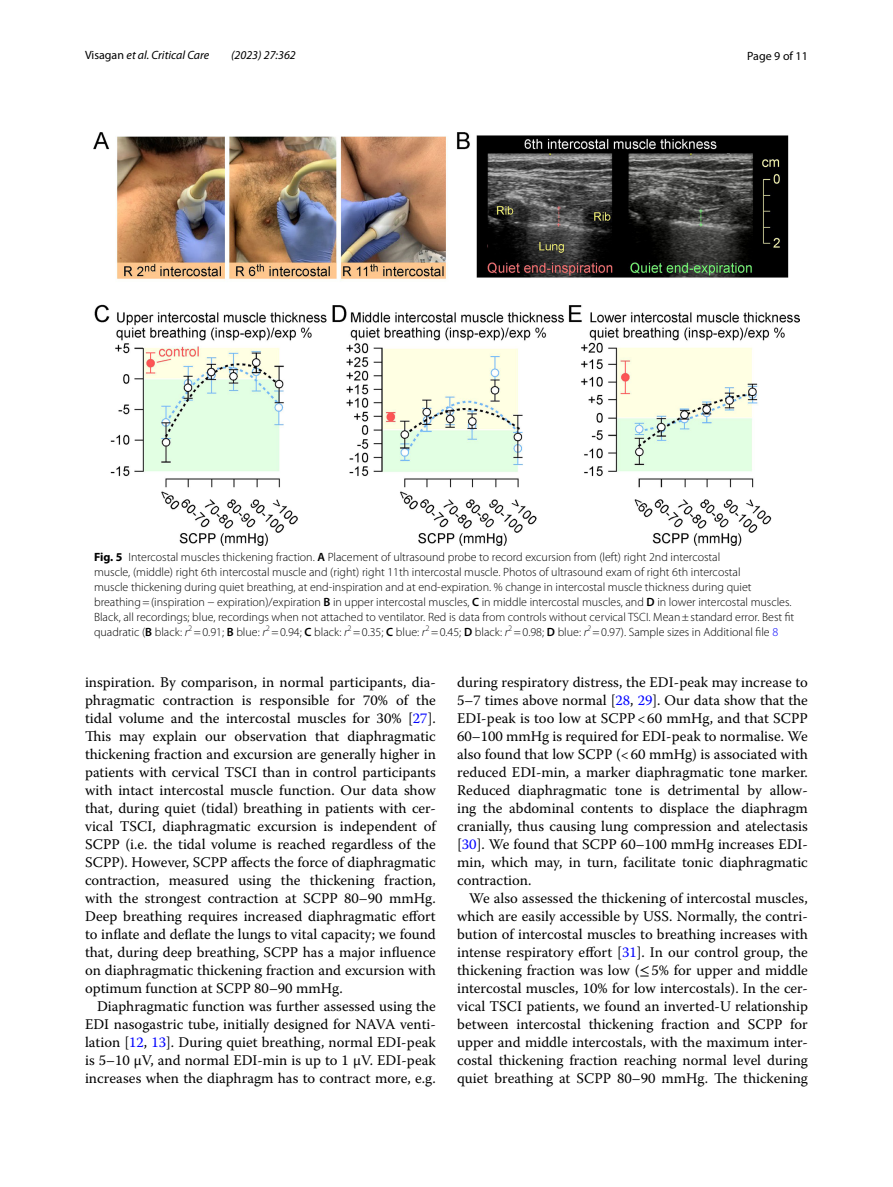
<style>
.page{position:relative;width:893px;height:1187px;background:#fff}
.page>*{position:absolute;margin:0;border:0;box-sizing:border-box;transform-origin:0 0}
.t1{font:14.7px/18px "Warnock Pro";color:#000;text-align:justify}
.t2{font:300 12px/15px "Myriad Pro";color:#000}
.t3{font:italic 12px "Myriad Pro";color:#000}
.t4{font:12px "Myriad Pro";color:#000}
.s1{font-style:normal}
.s2{font-weight:700}
.s3{font-weight:600}
.s4{font-style:italic}
.s5{color:#00f}
.s6{font-family:"STIX"}
</style>
<div class="page">
<img style="left:94px;top:133px;width:705px;height:412px">
<p class="t3" style="left:85px;top:48px;width:126px"><span class="s1">Visagan</span> et al. Critical Care</p>
<p class="t3" style="left:231px;top:48px;width:66px">(2023) 27:362</p>
<p class="t4" style="left:747px;top:48px;width:62px">Page 9 of 11</p>
<p class="t2" style="left:94px;top:549px;width:702px"><span class="s2">Fig. 5</span> Intercostal muscles thickening fraction. <span class="s3">A</span> Placement of ultrasound probe to record excursion from (left) right 2nd intercostal<br>muscle, (middle) right 6th intercostal muscle and (right) right 11th intercostal muscle. Photos of ultrasound exam of right 6th intercostal<br>muscle thickening during quiet breathing, at end-inspiration and at end-expiration. % change in intercostal muscle thickness during quiet breathing=(inspiration − expiration)/expiration <span class="s3">B</span> in upper intercostal muscles, <span class="s3">C</span> in middle intercostal muscles, and <span class="s3">D</span> in lower intercostal muscles.<br>Black, all recordings; blue, recordings when not attached to ventilator. Red is data from controls without cervical TSCI. Mean±standard error. Best fit quadratic (<span class="s3">B</span> black: <span class="s4">r</span><sup>2</sup> =0.91; <span class="s3">B</span> blue: <span class="s4">r</span><sup>2</sup> =0.94; <span class="s3">C</span> black: <span class="s4">r</span><sup>2</sup> =0.35; <span class="s3">C</span> blue: <span class="s4">r</span><sup>2</sup> =0.45; <span class="s3">D</span> black: <span class="s4">r</span><sup>2</sup> =0.98; <span class="s3">D</span> blue: <span class="s4">r</span><sup>2</sup> =0.97). Sample sizes in Additional file <span class="s5">8</span></p>
<p class="t1" style="left:85px;top:672px;width:352px">inspiration. By comparison, in normal participants, dia&shy;phragmatic contraction is responsible for 70% of the tidal volume and the intercostal muscles for 30% [<span class="s5">27</span>].<br>This may explain our observation that diaphragmatic thickening fraction and excursion are generally higher in patients with cervical TSCI than in control participants with intact intercostal muscle function. Our data show that, during quiet (tidal) breathing in patients with cer&shy;vical TSCI, diaphragmatic excursion is independent of SCPP (i.e. the tidal volume is reached regardless of the SCPP). However, SCPP affects the force of diaphragmatic contraction, measured using the thickening fraction, with the strongest contraction at SCPP 80–90 mmHg.<br>Deep breathing requires increased diaphragmatic effort to inflate and deflate the lungs to vital capacity; we found that, during deep breathing, SCPP has a major influence on diaphragmatic thickening fraction and excursion with optimum function at SCPP 80–90 mmHg.</p>
<p class="t1" style="left:85px;top:996px;width:352px;text-indent:12px">Diaphragmatic function was further assessed using the EDI nasogastric tube, initially designed for NAVA venti&shy;lation [<span class="s5">12</span>, <span class="s5">13</span>]. During quiet breathing, normal EDI-peak is 5–10 μV, and normal EDI-min is up to 1 μV. EDI-peak increases when the diaphragm has to contract more, e.g.</p>
<p class="t1" style="left:457px;top:672px;width:352px">during respiratory distress, the EDI-peak may increase to 5–7 times above normal [<span class="s5">28</span>, <span class="s5">29</span>]. Our data show that the EDI-peak is too low at SCPP&lt;60 mmHg, and that SCPP 60–100 mmHg is required for EDI-peak to normalise. We also found that low SCPP (&lt;60 mmHg) is associated with reduced EDI-min, a marker diaphragmatic tone marker.<br>Reduced diaphragmatic tone is detrimental by allow&shy;ing the abdominal contents to displace the diaphragm cranially, thus causing lung compression and atelectasis [<span class="s5">30</span>]. We found that SCPP 60–100 mmHg increases EDI&shy;min, which may, in turn, facilitate tonic diaphragmatic contraction.</p>
<p class="t1" style="left:457px;top:888px;width:352px;text-indent:12px">We also assessed the thickening of intercostal muscles, which are easily accessible by USS. Normally, the contri&shy;bution of intercostal muscles to breathing increases with intense respiratory effort [<span class="s5">31</span>]. In our control group, the thickening fraction was low (<span class="s6">≤</span>5% for upper and middle intercostal muscles, 10% for low intercostals). In the cer&shy;vical TSCI patients, we found an inverted-U relationship between intercostal thickening fraction and SCPP for upper and middle intercostals, with the maximum inter&shy;costal thickening fraction reaching normal level during quiet breathing at SCPP 80–90 mmHg. The thickening</p>
</div>
